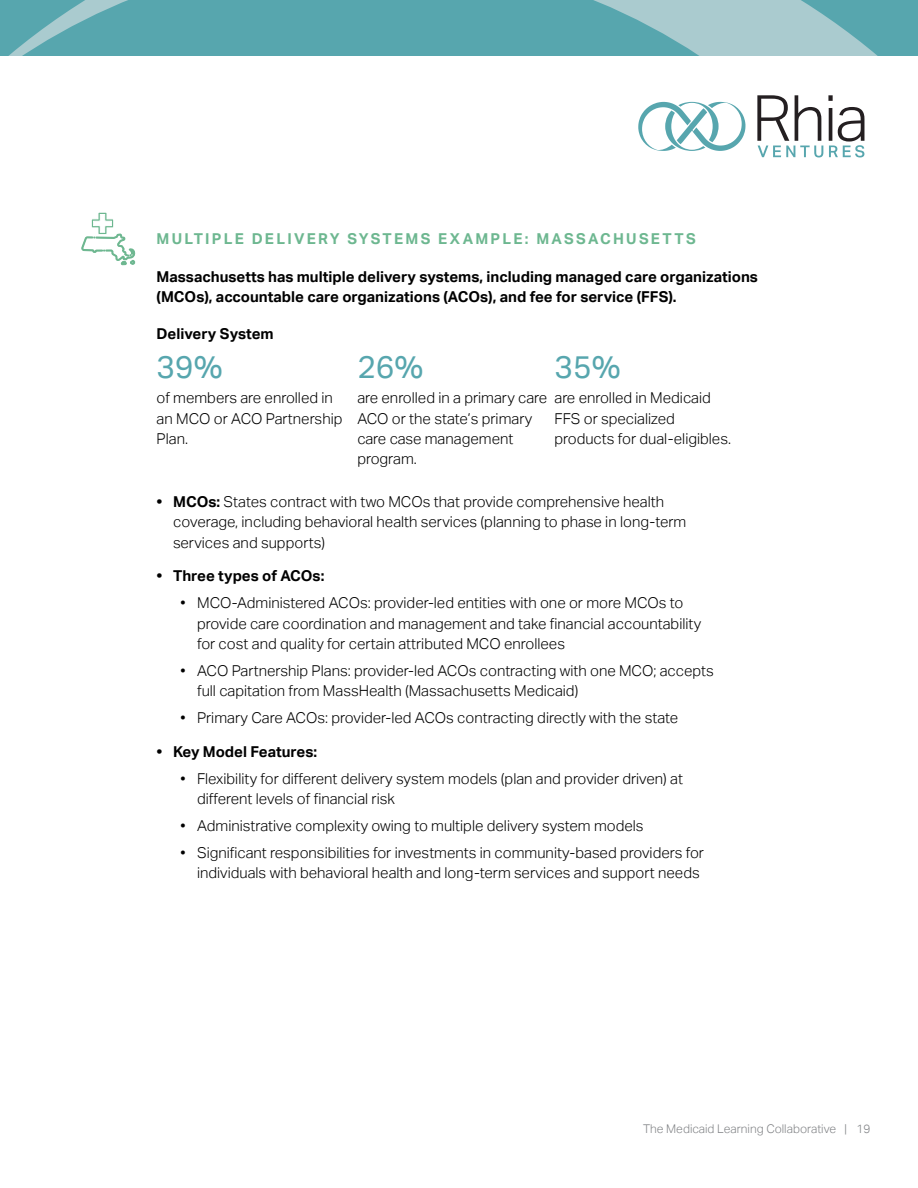
<style>
.page{position:relative;width:918px;height:1188px;background:#fff}
.page>*{position:absolute;margin:0;border:0;box-sizing:border-box;transform-origin:0 0}
.t1{font:31.5px "Aktiv Grotesk";color:#57a6ae}
.t2{font:300 15px/20.2px "Aktiv Grotesk";color:#000}
.t3{font:700 15px/20.2px "Aktiv Grotesk";color:#000}
.t4{font:700 15px "Aktiv Grotesk";letter-spacing:.15em;color:#6db790}
.t5{font:300 12px "Aktiv Grotesk";color:#808285}
.s1{font-weight:700}
</style>
<div class="page">
<svg style="left:0;top:0;width:918px;height:56px;background:#6aaeb5"></svg>
<svg style="left:638px;top:102px;width:108px;height:49px"></svg>
<svg style="left:757px;top:95px;width:107px;height:62px"></svg>
<svg style="left:81px;top:212px;width:55px;height:54px"></svg>
<p class="t4" style="left:157px;top:230px;width:541px">MULTIPLE DELIVERY SYSTEMS EXAMPLE: MASSACHUSETTS</p>
<p class="t3" style="left:157px;top:267px;width:603px">Massachusetts has multiple delivery systems, including managed care organizations (MCOs), accountable care organizations (ACOs), and fee for service (FFS).</p>
<p class="t3" style="left:157px;top:323px;width:119px">Delivery System</p>
<h1 class="t1" style="left:157px;top:349px;width:68px">39%</h1>
<h1 class="t1" style="left:357px;top:349px;width:68px">26%</h1>
<h1 class="t1" style="left:554px;top:349px;width:68px">35%</h1>
<p class="t2" style="left:157px;top:388px;width:187px">of members are enrolled in an MCO or ACO Partnership<br>Plan.</p>
<p class="t2" style="left:357px;top:388px;width:191px">are enrolled in a primary care<br>ACO or the state’s primary care case management program.</p>
<p class="t2" style="left:554px;top:388px;width:178px">are enrolled in Medicaid<br>FFS or specialized products for dual-eligibles.</p>
<p class="t2" style="left:173px;top:492px;width:515px;text-indent:-16px"><span class="s1">• MCOs:</span> States contract with two MCOs that provide comprehensive health coverage, including behavioral health services (planning to phase in long-term services and supports)</p>
<p class="t3" style="left:157px;top:566px;width:169px">• Three types of ACOs:</p>
<p class="t2" style="left:197px;top:593px;width:506px;text-indent:-16px">• MCO-Administered ACOs: provider-led entities with one or more MCOs to provide care coordination and management and take financial accountability for cost and quality for certain attributed MCO enrollees</p>
<p class="t2" style="left:197px;top:661px;width:518px;text-indent:-16px">• ACO Partnership Plans: provider-led ACOs contracting with one MCO; accepts full capitation from MassHealth (Massachusetts Medicaid)</p>
<p class="t2" style="left:181px;top:708px;width:499px">• Primary Care ACOs: provider-led ACOs contracting directly with the state</p>
<p class="t3" style="left:157px;top:742px;width:162px">• Key Model Features:</p>
<p class="t2" style="left:197px;top:769px;width:488px;text-indent:-16px">• Flexibility for different delivery system models (plan and provider driven) at different levels of financial risk</p>
<p class="t2" style="left:181px;top:816px;width:465px">• Administrative complexity owing to multiple delivery system models</p>
<p class="t2" style="left:181px;top:843px;width:525px;text-align:right">• Significant responsibilities for investments in community-based providers for individuals with behavioral health and long-term services and support needs</p>
<p class="t5" style="left:643px;top:1122px;width:229px">The Medicaid Learning Collaborative | 19</p>
</div>
